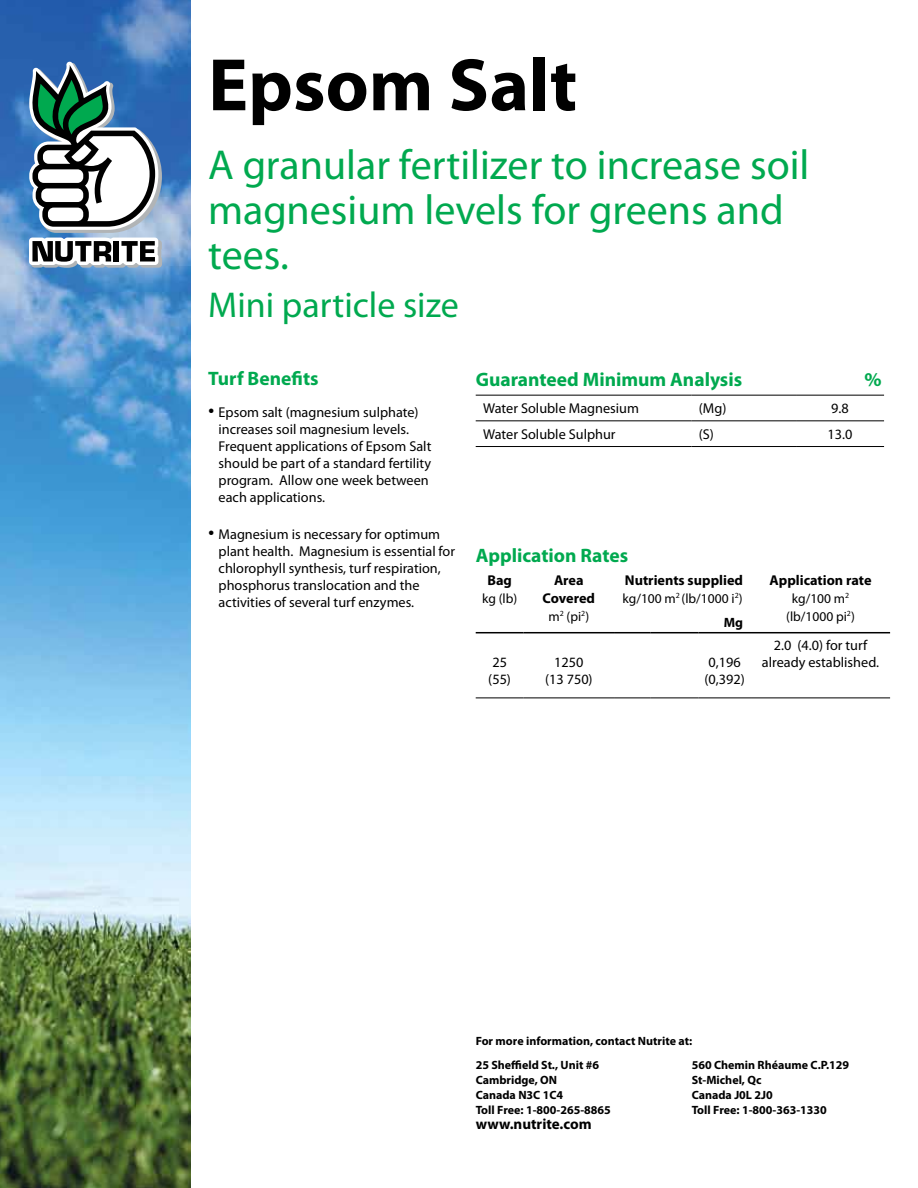
<style>
.page{position:relative;width:918px;height:1188px;background:#fff}
.page>*{position:absolute;margin:0;border:0;box-sizing:border-box;transform-origin:0 0}
.t1{font:700 75px "Myriad Pro";color:#000}
.t2{font:42px/45px "Myriad Pro";color:#00a94f}
.t3{font:36px "Myriad Pro";color:#00a94f}
.t4{font:700 19.5px "Myriad Pro";color:#00a94f}
.t5{font:700 15px "Myriad Pro";color:#000}
.t6{font:14.25px/17.1px "Myriad Pro";color:#000}
.t7{font:700 14.25px/18px "Myriad Pro";color:#000;text-align:center}
.t8{font:13.5px/18px "Myriad Pro";color:#000;text-align:center}
.t9{font:700 13.5px "Myriad Pro";color:#000}
.t10{font:700 12px/24px "Myriad Pro";color:#000}
.s1{font-family:"Calisto";font-size:18px}
</style>
<div class="page">
<img style="left:0;top:0;width:191px;height:1188px">
<svg style="left:29px;top:62px;width:133px;height:206px"></svg>
<hr style="left:476px;top:395px;width:215px;height:1px;background:#000">
<hr style="left:691px;top:395px;width:105px;height:1px;background:#000">
<hr style="left:796px;top:395px;width:88px;height:1px;background:#000">
<hr style="left:476px;top:420px;width:215px;height:1px;background:#000">
<hr style="left:691px;top:420px;width:105px;height:1px;background:#000">
<hr style="left:796px;top:420px;width:88px;height:1px;background:#000">
<hr style="left:476px;top:446px;width:215px;height:1px;background:#000">
<hr style="left:691px;top:446px;width:105px;height:1px;background:#000">
<hr style="left:796px;top:446px;width:88px;height:1px;background:#000">
<hr style="left:476px;top:632px;width:48px;height:1px;background:#000">
<hr style="left:524px;top:632px;width:90px;height:1px;background:#000">
<hr style="left:614px;top:632px;width:37px;height:1px;background:#000">
<hr style="left:651px;top:632px;width:47px;height:1px;background:#000">
<hr style="left:698px;top:632px;width:53px;height:1px;background:#000">
<hr style="left:751px;top:632px;width:139px;height:1px;background:#000">
<hr style="left:476px;top:698px;width:48px;height:1px;background:#000">
<hr style="left:751px;top:698px;width:139px;height:1px;background:#000">
<hr style="left:524px;top:698px;width:90px;height:1px;background:#000">
<hr style="left:614px;top:698px;width:37px;height:1px;background:#000">
<hr style="left:651px;top:698px;width:47px;height:1px;background:#000">
<hr style="left:698px;top:698px;width:53px;height:1px;background:#000">
<h1 class="t1" style="left:208px;top:36px;width:371px">Epsom Salt</h1>
<h2 class="t2" style="left:208px;top:142px;width:603px">A granular fertilizer to increase soil magnesium levels for greens and tees.</h2>
<h3 class="t3" style="left:208px;top:283px;width:252px">Mini particle size</h3>
<h3 class="t4" style="left:208px;top:365px;width:112px">Turf Benefits</h3>
<p class="t6" style="left:219px;top:403px;width:214px;text-indent:-10px"><span class="s1">•</span> Epsom salt (magnesium sulphate) increases soil magnesium levels.<br>Frequent applications of Epsom Salt should be part of a standard fertility program. Allow one week between each applications.</p>
<p class="t6" style="left:219px;top:525px;width:238px;text-indent:-10px"><span class="s1">•</span> Magnesium is necessary for optimum plant health. Magnesium is essential for chlorophyll synthesis, turf respiration, phosphorus translocation and the activities of several turf enzymes.</p>
<h3 class="t4" style="left:476px;top:366px;width:268px">Guaranteed Minimum Analysis</h3>
<h3 class="t4" style="left:865px;top:366px;width:19px">%</h3>
<p class="t6" style="left:483px;top:400px;width:157px">Water Soluble Magnesium</p>
<p class="t6" style="left:699px;top:400px;width:29px">(Mg)</p>
<p class="t6" style="left:831px;top:400px;width:19px">9.8</p>
<p class="t6" style="left:483px;top:425px;width:134px">Water Soluble Sulphur</p>
<p class="t6" style="left:699px;top:425px;width:17px">(S)</p>
<p class="t6" style="left:828px;top:425px;width:26px">13.0</p>
<h3 class="t4" style="left:476px;top:543px;width:154px">Application Rates</h3>
<p class="t7" style="left:487px;top:571px;width:26px">Bag</p>
<p class="t8" style="left:482px;top:589px;width:37px">kg (lb)</p>
<p class="t7" style="left:625px;top:571px;width:120px">Nutrients supplied</p>
<p class="t8" style="left:623px;top:589px;width:122px">kg/100 m<sup>2</sup> (lb/1000 i<sup>2</sup>)</p>
<p class="t7" style="left:543px;top:571px;width:54px">Area<br>Covered</p>
<p class="t8" style="left:549px;top:607px;width:42px">m<sup>2</sup> (pi<sup>2</sup>)</p>
<p class="t9" style="left:724px;top:613px;width:21px">Mg</p>
<p class="t6" style="left:488px;top:653px;width:24px">25 (55)</p>
<p class="t6" style="left:545px;top:653px;width:49px;text-align:center">1250 (13 750)</p>
<p class="t6" style="left:705px;top:653px;width:42px">0,196 (0,392)</p>
<p class="t7" style="left:770px;top:571px;width:103px">Application rate</p>
<p class="t8" style="left:786px;top:589px;width:70px">kg/100 m<sup>2 </sup>(lb/1000 pi<sup>2</sup>)</p>
<p class="t6" style="left:762px;top:636px;width:119px;text-align:center">2.0 (4.0) for turf already established.</p>
<p class="t10" style="left:476px;top:1028px;width:218px">For more information, contact Nutrite at:<br>25 Sheffield St., Unit #6</p>
<p class="t10" style="left:692px;top:1052px;width:159px">560 Chemin Rhéaume C.P.129</p>
<p class="t10" style="left:476px;top:1067px;width:83px">Cambridge, ON</p>
<p class="t10" style="left:692px;top:1067px;width:71px">St-Michel, Qc</p>
<p class="t10" style="left:476px;top:1082px;width:89px">Canada N3C 1C4</p>
<p class="t10" style="left:692px;top:1082px;width:83px">Canada J0L 2J0</p>
<p class="t10" style="left:476px;top:1097px;width:137px">Toll Free: 1-800-265-8865</p>
<p class="t10" style="left:692px;top:1097px;width:137px">Toll Free: 1-800-363-1330</p>
<p class="t5" style="left:476px;top:1114px;width:117px">www.nutrite.com</p>
</div>
